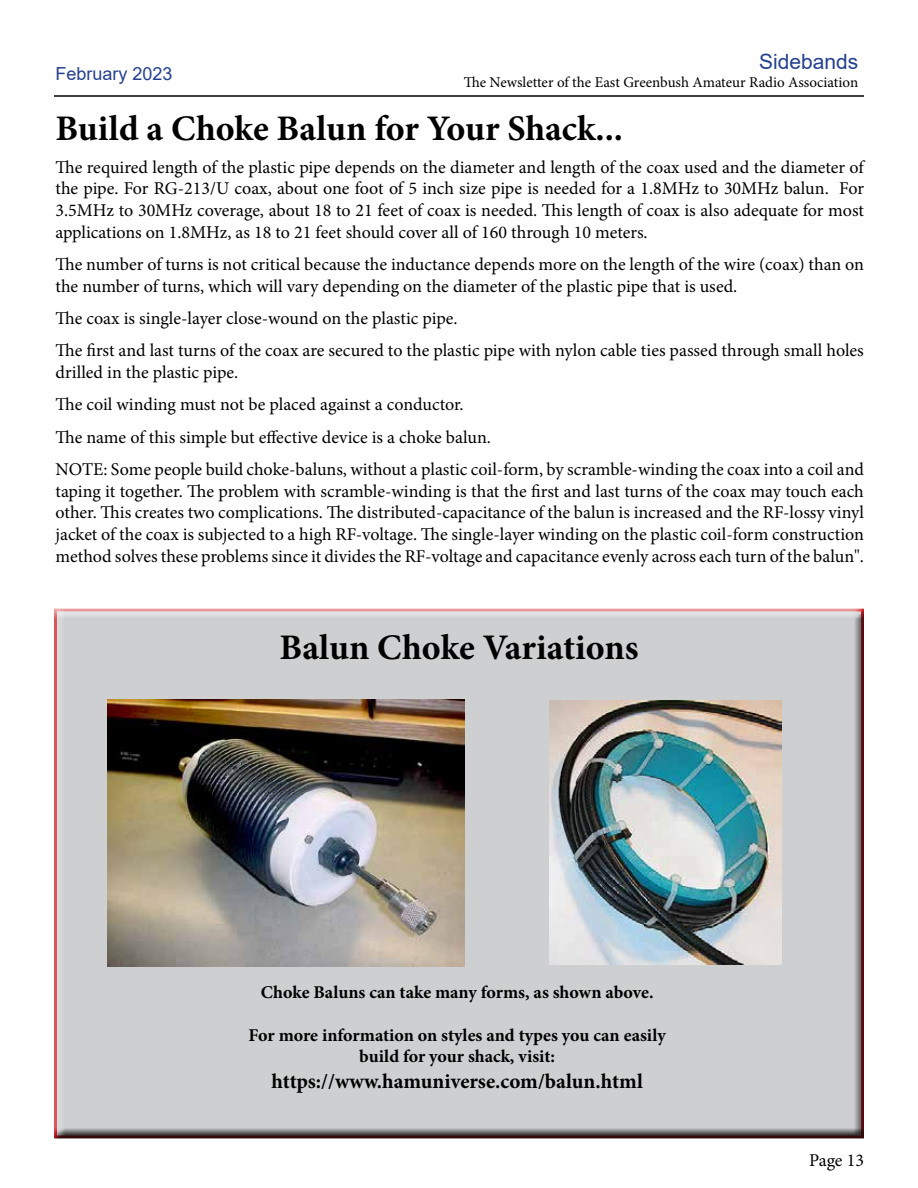
<style>
.page{position:relative;width:918px;height:1188px;background:#fff}
.page>*{position:absolute;margin:0;border:0;box-sizing:border-box;transform-origin:0 0}
.t1{font:700 36px "Minion Pro";color:#000}
.t2{font:700 21px "Minion Pro";color:#000}
.t3{font:21px "Arial";color:#25408f}
.t4{font:18px/21.6px "Minion Pro";color:#000}
.t5{font:700 18px/21.6px "Minion Pro";color:#000;text-align:center}
.t6{font:18px "Arial";color:#25408f}
.t7{font:15px "Minion Pro";letter-spacing:-.005em;color:#000}
</style>
<div class="page">
<div style="left:51px;top:608px;width:815px;height:532px;background:#000;opacity:.75"></div>
<hr style="left:54px;top:95px;width:810px;height:2px;background:#000">
<img style="left:107px;top:699px;width:357px;height:268px">
<img style="left:549px;top:701px;width:233px;height:264px">
<p class="t6" style="left:56px;top:61px;width:119px">February 2023</p>
<p class="t3" style="left:759px;top:47px;width:101px">Sidebands</p>
<p class="t7" style="left:464px;top:72px;width:396px">The Newsletter of the East Greenbush Amateur Radio Association</p>
<h1 class="t1" style="left:56px;top:104px;width:569px">Build a Choke Balun for Your Shack...</h1>
<p class="t4" style="left:56px;top:156px;width:810px;text-align:justify">The required length of the plastic pipe depends on the diameter and length of the coax used and the diameter of the pipe. For RG-213/U coax, about one foot of 5 inch size pipe is needed for a 1.8MHz to 30MHz balun. For 3.5MHz to 30MHz coverage, about 18 to 21 feet of coax is needed. This length of coax is also adequate for most applications on 1.8MHz, as 18 to 21 feet should cover all of 160 through 10 meters.</p>
<p class="t4" style="left:56px;top:254px;width:810px">The number of turns is not critical because the inductance depends more on the length of the wire (coax) than on the number of turns, which will vary depending on the diameter of the plastic pipe that is used.</p>
<p class="t4" style="left:56px;top:302px;width:810px;line-height:32.4px">The coax is single-layer close-wound on the plastic pipe.<br>The first and last turns of the coax are secured to the plastic pipe with nylon cable ties passed through small holes</p>
<p class="t4" style="left:56px;top:356px;width:810px;line-height:32.4px">drilled in the plastic pipe.<br>The coil winding must not be placed against a conductor.<br>The name of this simple but effective device is a choke balun.<br>NOTE: Some people build choke-baluns, without a plastic coil-form, by scramble-winding the coax into a coil and</p>
<p class="t4" style="left:56px;top:480px;width:810px;text-align:justify">taping it together. The problem with scramble-winding is that the first and last turns of the coax may touch each other. This creates two complications. The distributed-capacitance of the balun is increased and the RF-lossy vinyl jacket of the coax is subjected to a high RF-voltage. The single-layer winding on the plastic coil-form construction method solves these problems since it divides the RF-voltage and capacitance evenly across each turn of the balun".</p>
<h1 class="t1" style="left:279px;top:622px;width:361px">Balun Choke Variations</h1>
<p class="t5" style="left:261px;top:981px;width:394px">Choke Baluns can take many forms, as shown above.</p>
<p class="t5" style="left:249px;top:1024px;width:419px">For more information on styles and types you can easily build for your shack, visit:</p>
<p class="t2" style="left:272px;top:1066px;width:373px">https://www.hamuniverse.com/balun.html</p>
<p class="t4" style="left:809px;top:1149px;width:56px">Page 13</p>
</div>
